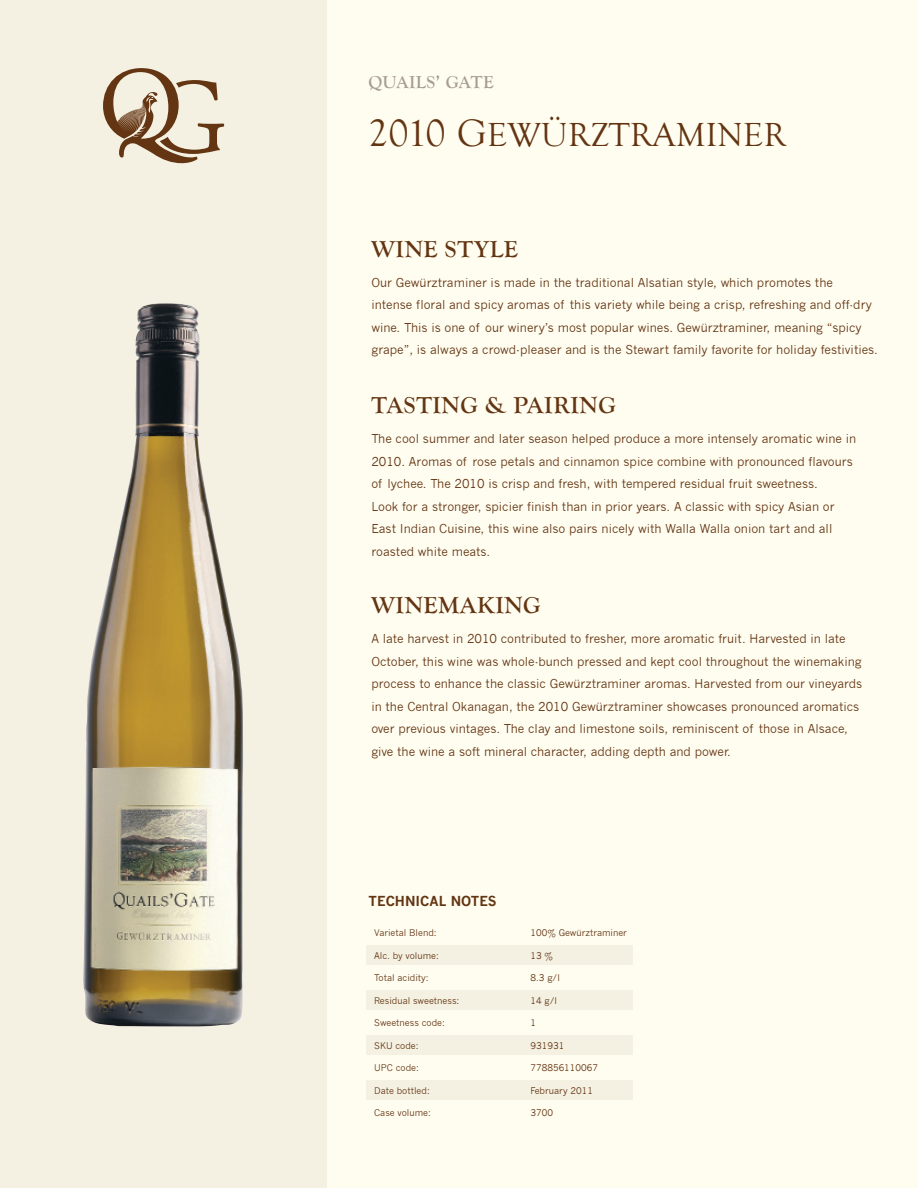
<style>
.page{position:relative;width:918px;height:1188px;background:#fffdf0}
.page>*{position:absolute;margin:0;border:0;box-sizing:border-box;transform-origin:0 0}
.t1{font:34.35px "Goudy Old Style T";letter-spacing:.01em;color:#643513}
.t2{font:700 24px "Goudy Old Style T";letter-spacing:.025em;color:#643513}
.t3{font:700 18px "Goudy Old Style T";letter-spacing:.025em;color:#a79c95}
.t4{font:700 13.5px "News Gothic";color:#643513}
.t5{font:12px/22.5px "News Gothic";color:#643513}
.t6{font:9px "News Gothic";color:#643513}
.s1{font-size:39.15px}
</style>
<div class="page">
<div style="left:0;top:0;width:327px;height:1188px;background:#f4f1e2"></div>
<svg style="left:103px;top:68px;width:122px;height:95px"></svg>
<div style="left:367px;top:1080px;width:266px;height:20px;background:#f4f1e2"></div>
<div style="left:367px;top:1035px;width:266px;height:20px;background:#f4f1e2"></div>
<div style="left:367px;top:990px;width:266px;height:20px;background:#f4f1e2"></div>
<div style="left:367px;top:945px;width:266px;height:20px;background:#f4f1e2"></div>
<img style="left:83px;top:303px;width:160px;height:723px">
<h3 class="t3" style="left:368px;top:72px;width:127px">QUAILS’ GATE</h3>
<p class="t1" style="left:368px;top:116px;width:419px"><span class="s1">2010 G</span>EWÜRZTRAMINER</p>
<p class="t2" style="left:371px;top:236px;width:148px">WINE STYLE</p>
<p class="t5" style="left:371px;top:271px;width:508px">Our Gewürztraminer is made in the traditional Alsatian style, which promotes the<br>intense floral and spicy aromas of this variety while being a crisp, refreshing and off-dry wine. This is one of our winery’s most popular wines. Gewürztraminer, meaning “spicy grape”, is always a crowd-pleaser and is the Stewart family favorite for holiday festivities.</p>
<p class="t2" style="left:371px;top:392px;width:246px">TASTING &amp; PAIRING</p>
<p class="t5" style="left:371px;top:428px;width:486px">The cool summer and later season helped produce a more intensely aromatic wine in 2010. Aromas of rose petals and cinnamon spice combine with pronounced flavours of lychee. The 2010 is crisp and fresh, with tempered residual fruit sweetness.<br>Look for a stronger, spicier finish than in prior years. A classic with spicy Asian or East Indian Cuisine, this wine also pairs nicely with Walla Walla onion tart and all roasted white meats.</p>
<p class="t2" style="left:371px;top:592px;width:171px">WINEMAKING</p>
<p class="t5" style="left:371px;top:628px;width:492px">A late harvest in 2010 contributed to fresher, more aromatic fruit. Harvested in late October, this wine was whole-bunch pressed and kept cool throughout the winemaking process to enhance the classic Gewürztraminer aromas. Harvested from our vineyards in the Central Okanagan, the 2010 Gewürztraminer showcases pronounced aromatics over previous vintages. The clay and limestone soils, reminiscent of those in Alsace, give the wine a soft mineral character, adding depth and power.</p>
<p class="t4" style="left:369px;top:893px;width:130px">TECHNICAL NOTES</p>
<p class="t6" style="left:374px;top:928px;width:64px">Varietal Blend:</p>
<p class="t6" style="left:531px;top:928px;width:98px">100% Gewürztraminer</p>
<p class="t6" style="left:374px;top:950px;width:66px">Alc. by volume:</p>
<p class="t6" style="left:531px;top:950px;width:24px">13 %</p>
<p class="t6" style="left:374px;top:973px;width:56px">Total acidity:</p>
<p class="t6" style="left:531px;top:973px;width:31px">8.3 g/l</p>
<p class="t6" style="left:374px;top:995px;width:87px">Residual sweetness:</p>
<p class="t6" style="left:531px;top:995px;width:28px">14 g/l</p>
<p class="t6" style="left:374px;top:1018px;width:72px">Sweetness code:</p>
<p class="t6" style="left:531px;top:1018px;width:7px">1</p>
<p class="t6" style="left:374px;top:1040px;width:46px">SKU code:</p>
<p class="t6" style="left:531px;top:1040px;width:35px">931931</p>
<p class="t6" style="left:374px;top:1063px;width:46px">UPC code:</p>
<p class="t6" style="left:531px;top:1063px;width:69px">778856110067</p>
<p class="t6" style="left:374px;top:1085px;width:57px">Date bottled:</p>
<p class="t6" style="left:531px;top:1085px;width:64px">February 2011</p>
<p class="t6" style="left:374px;top:1108px;width:58px">Case volume:</p>
<p class="t6" style="left:531px;top:1108px;width:24px">3700</p>
</div>
